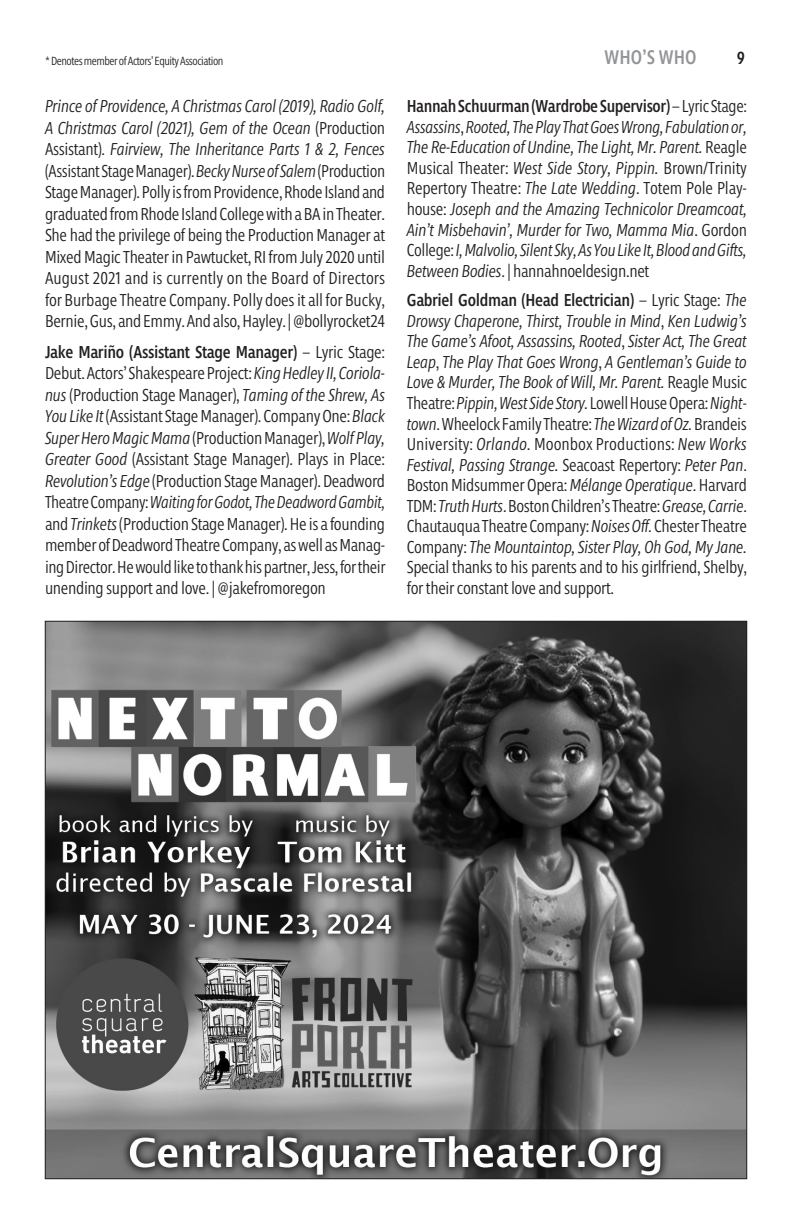
<style>
.page{position:relative;width:792px;height:1224px;background:#fff}
.page>*{position:absolute;margin:0;border:0;box-sizing:border-box;transform-origin:0 0}
.t1{font:500 condensed 20px "Morandi";color:#939598}
.t2{font:500 condensed 18px "Morandi";color:#231f20}
.t3{font:italic 300 condensed 17.6px/20.6px "Morandi";letter-spacing:-.02em;color:#231f20;text-align:justify}
.t4{font:300 condensed 17.6px/21.4px "Morandi";letter-spacing:-.02em;color:#231f20;text-align:justify}
.t5{font:300 condensed 12px "Morandi";letter-spacing:-.04em;color:#231f20}
.s1{font-style:italic}
.s2{font-weight:500}
.s3{font-weight:500;font-style:normal}
.s4{font-style:normal}
</style>
<div class="page">
<img style="left:47px;top:623px;width:698px;height:554px">
<p class="t5" style="left:45px;top:52px;width:180px">* Denotes member of Actors’ Equity Association</p>
<p class="t1" style="left:605px;top:42px;width:93px">WHO’S WHO</p>
<p class="t2" style="left:737px;top:44px;width:10px">9</p>
<p class="t4" style="left:45px;top:94px;width:342px"><span class="s1">Prince of Providence, A Christmas Carol (2019), Radio Golf, A Christmas Carol (2021), Gem of the Ocean</span> (Production Assistant). <span class="s1">Fairview, The Inheritance Parts 1 &amp; 2, Fences </span>(Assistant Stage Manager). <span class="s1">Becky Nurse of Salem</span> (Production Stage Manager).Polly is from Providence, Rhode Island and graduated from Rhode Island College with a BA in Theater.<br>She had the privilege of being the Production Manager at Mixed Magic Theater in Pawtucket, RI from July 2020 until August 2021 and is currently on the Board of Directors for Burbage Theatre Company. Polly does it all for Bucky, Bernie, Gus, and Emmy. And also, Hayley. | @bollyrocket24</p>
<p class="t4" style="left:45px;top:340px;width:342px"><span class="s2">Jake Mariño (Assistant Stage Manager)</span> – Lyric Stage:<br>Debut. Actors’ Shakespeare Project: <span class="s1">King Hedley II, Coriola&shy;nus</span> (Production Stage Manager), <span class="s1">Taming of the Shrew, As You Like It</span> (Assistant Stage Manager). Company One: <span class="s1">Black Super Hero Magic Mama</span> (Production Manager), <span class="s1">Wolf Play, Greater Good</span> (Assistant Stage Manager). Plays in Place:<br><span class="s1">Revolution’s Edge</span> (Production Stage Manager). Deadword Theatre Company: <span class="s1">Waiting for Godot, The Deadword Gambit, </span>and <span class="s1">Trinkets</span> (Production Stage Manager). He is a founding member of Deadword Theatre Company, as well as Manag&shy;ing Director. He would like to thank his partner, Jess, for their unending support and love. | @jakefromoregon</p>
<p class="t3" style="left:407px;top:95px;width:342px"><span class="s3">Hannah Schuurman (Wardrobe Supervisor)</span> <span class="s4">– Lyric Stage:<br></span>Assassins<span class="s4">,</span> Rooted, The Play That Goes Wrong, Fabulation or, The Re-Education of Undine, The Light, Mr. Parent. <span class="s4">Reagle Musical Theater:</span> West Side Story, Pippin. <span class="s4">Brown/Trinity Repertory Theatre:</span> The Late Wedding<span class="s4">. Totem Pole Play&shy;house:</span> Joseph and the Amazing Technicolor Dreamcoat, Ain’t Misbehavin’, Murder for Two, Mamma Mia<span class="s4">. Gordon College:</span> I, Malvolio, Silent Sky, As You Like It, Blood and Gifts, Between Bodies<span class="s4">. | hannahnoeldesign.net</span></p>
<p class="t3" style="left:407px;top:289px;width:342px"><span class="s3">Gabriel Goldman (Head Electrician)</span> <span class="s4">– Lyric Stage:</span> The Drowsy Chaperone, Thirst, Trouble in Mind<span class="s4">,</span> Ken Ludwig’s The Game’s Afoot, Assassins, Rooted<span class="s4">,</span> Sister Act, The Great Leap<span class="s4">,</span> The Play That Goes Wrong<span class="s4">,</span> A Gentleman’s Guide to Love &amp; Murder, The Book of Will, Mr. Parent. <span class="s4">Reagle Music Theatre:</span> Pippin, West Side Story. <span class="s4">Lowell House Opera:</span> Night&shy;town<span class="s4">. Wheelock Family Theatre:</span> The Wizard of Oz. <span class="s4">Brandeis University:</span> Orlando. <span class="s4">Moonbox Productions:</span> New Works Festival, Passing Strange. <span class="s4">Seacoast Repertory:</span> Peter Pan<span class="s4">.<br>Boston Midsummer Opera:</span> Mélange Operatique<span class="s4">. Harvard TDM:</span> Truth Hurts<span class="s4">. Boston Children’s Theatre:</span> Grease, Carrie<span class="s4">.<br>Chautauqua Theatre Company:</span> Noises Off. <span class="s4">Chester Theatre Company:</span> The Mountaintop, Sister Play, Oh God, My Jane.<br><span class="s4">Special thanks to his parents and to his girlfriend, Shelby, for their constant love and support.</span></p>
</div>
